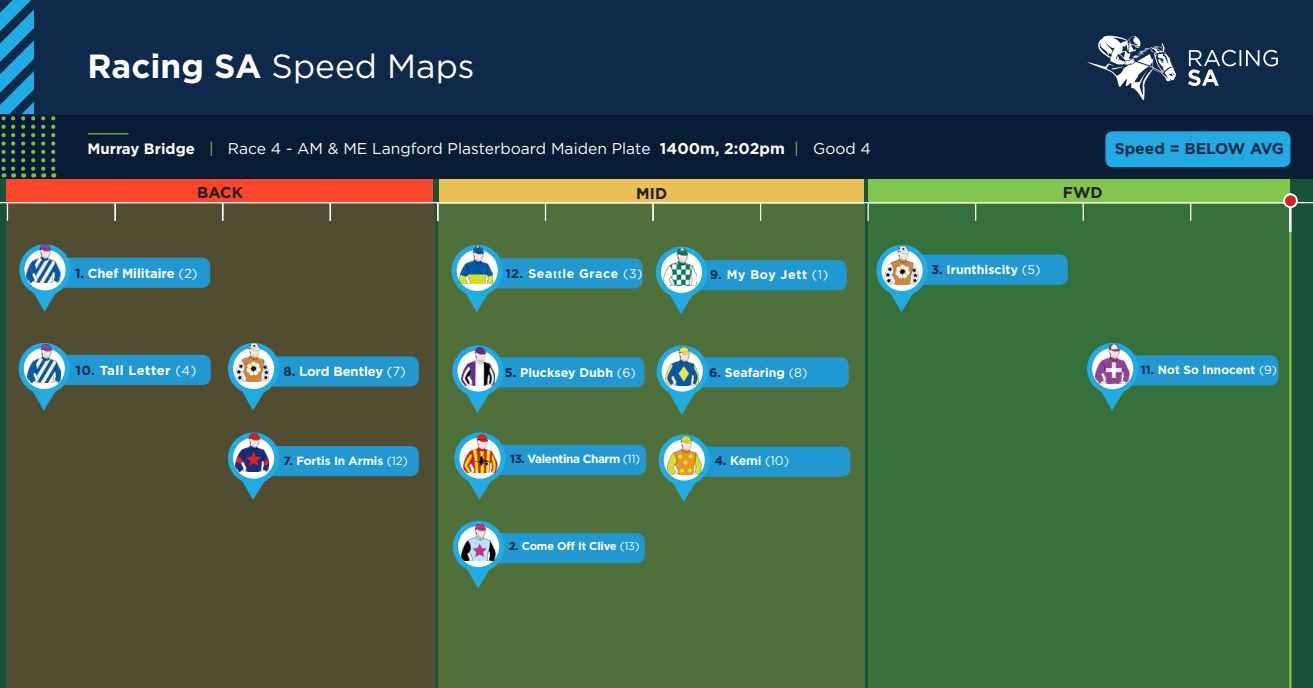
<style>
.page{position:relative;width:1313px;height:688px;background:#fff}
.page>*{position:absolute;margin:0;border:0;box-sizing:border-box;transform-origin:0 0}
.t1{font:33.5px "Gotham";color:#fff}
.t2{font:15.62px "Gotham";color:#fff}
.t3{font:700 15.62px "Gotham";color:#0e2949}
.t4{font:700 15.62px "Gotham";color:#221f20}
.t5{font:700 13.12px "Gotham";letter-spacing:-.01em;color:#fff}
.t6{font:700 13.12px "Gotham";letter-spacing:.03em;color:#fff}
.t7{font:700 12.5px "Gotham";color:#fff}
.t8{font:700 12.5px "Gotham";letter-spacing:.04em;color:#fff}
.t9{font:700 11.88px "Gotham";letter-spacing:-.01em;color:#fff}
.t10{font:700 11.88px "Gotham";letter-spacing:-.04em;color:#fff}
.t11{font:700 11.25px "Gotham";letter-spacing:-.02em;color:#fff}
.s1{font-weight:700}
.s2{font-weight:700;font-size:15px}
.s3{color:#7ac143}
.s4{color:#0e2949}
.s5{font-weight:400}
.s6{font-family:"Minion Pro"}
</style>
<div class="page">
<div style="left:0;top:149px;width:1312px;height:539px;background:#175239"></div>
<div style="left:868px;top:179px;width:422px;height:25px;background:#82c650"></div>
<div style="left:439px;top:179px;width:424px;height:24px;background:#eabf57"></div>
<div style="left:6px;top:179px;width:427px;height:25px;background:#fc462b"></div>
<div style="left:6px;top:203px;width:429px;height:485px;background:#514d33"></div>
<div style="left:438px;top:203px;width:426px;height:485px;background:#4f703b"></div>
<div style="left:868px;top:200px;width:422px;height:488px;background:#35713a"></div>
<div style="left:0;top:0;width:1312px;height:178px;background:#0e2949"></div>
<hr style="left:0;top:202px;width:1312px;height:1px;background:#fff">
<div style="left:0;top:115px;width:1312px;height:63px;background:#091c36"></div>
<svg style="left:545px;top:203px;width:1px;height:18px"></svg>
<hr style="left:88px;top:133px;width:41px;height:1px;background:#7ac143">
<svg style="left:1188px;top:50px;width:89px;height:36px"></svg>
<svg style="left:1087px;top:36px;width:88px;height:64px"></svg>
<svg style="left:652px;top:203px;width:1px;height:18px"></svg>
<svg style="left:760px;top:203px;width:1px;height:18px"></svg>
<svg style="left:867px;top:203px;width:1px;height:18px"></svg>
<svg style="left:975px;top:203px;width:1px;height:18px"></svg>
<svg style="left:1082px;top:203px;width:1px;height:18px"></svg>
<svg style="left:1190px;top:203px;width:1px;height:18px"></svg>
<svg style="left:41px;top:116px;width:4px;height:61px"></svg>
<svg style="left:51px;top:116px;width:4px;height:61px"></svg>
<svg style="left:0;top:0;width:35px;height:177px"></svg>
<hr style="left:1289px;top:231px;width:2px;height:457px;background:#7ac143">
<hr style="left:1289px;top:193px;width:2px;height:39px;background:#fff">
<div style="left:1284px;top:194px;width:12px;height:13px;background:#d2222a;border-radius:50%"></div>
<div style="left:1283px;top:193px;width:14px;height:15px;border:2px solid #fff;border-radius:50%"></div>
<svg style="left:656px;top:345px;width:192px;height:69px"></svg>
<img style="left:665px;top:347px;width:34px;height:38px">
<svg style="left:658px;top:434px;width:192px;height:67px"></svg>
<img style="left:667px;top:436px;width:34px;height:38px">
<svg style="left:1087px;top:343px;width:191px;height:67px"></svg>
<img style="left:1095px;top:345px;width:34px;height:38px">
<svg style="left:7px;top:203px;width:1px;height:18px"></svg>
<svg style="left:114px;top:203px;width:2px;height:18px"></svg>
<svg style="left:222px;top:203px;width:1px;height:18px"></svg>
<svg style="left:329px;top:203px;width:2px;height:18px"></svg>
<svg style="left:437px;top:203px;width:1px;height:18px"></svg>
<svg style="left:228px;top:343px;width:191px;height:67px;background:#40727d"></svg>
<img style="left:235px;top:343px;width:34px;height:38px">
<div style="left:1105px;top:131px;width:185px;height:36px;background:#22abe3;border-radius:8px"></div>
<svg style="left:19px;top:343px;width:192px;height:67px;background:#3f727c"></svg>
<img style="left:27px;top:345px;width:34px;height:38px">
<svg style="left:656px;top:246px;width:190px;height:68px"></svg>
<img style="left:663px;top:247px;width:34px;height:38px">
<svg style="left:876px;top:245px;width:191px;height:67px"></svg>
<img style="left:884px;top:246px;width:34px;height:38px">
<svg style="left:452px;top:345px;width:192px;height:68px"></svg>
<img style="left:461px;top:347px;width:33px;height:38px">
<svg style="left:454px;top:432px;width:192px;height:68px"></svg>
<img style="left:463px;top:434px;width:34px;height:38px">
<svg style="left:451px;top:249px;width:191px;height:63px"></svg>
<img style="left:459px;top:245px;width:33px;height:38px">
<svg style="left:453px;top:520px;width:191px;height:68px"></svg>
<img style="left:462px;top:522px;width:34px;height:38px">
<svg style="left:228px;top:432px;width:191px;height:68px;background:#40717b"></svg>
<img style="left:235px;top:433px;width:34px;height:38px">
<svg style="left:19px;top:244px;width:191px;height:67px;background:#40727d"></svg>
<img style="left:27px;top:245px;width:33px;height:38px">
<p class="t1" style="left:87px;top:45px;width:389px"><span class="s1">Racing SA</span> Speed Maps</p>
<p class="t2" style="left:87px;top:139px;width:785px"><span class="s2">Murray Bridge</span> <span class="s3">|</span> Race 4 - AM &amp; ME Langford Plasterboard Maiden Plate <span class="s1">1400m, 2:02pm</span> <span class="s3">|</span> Good 4</p>
<p class="t4" style="left:197px;top:182px;width:47px">BACK</p>
<p class="t4" style="left:636px;top:183px;width:33px">MID</p>
<p class="t4" style="left:1062px;top:182px;width:41px">FWD</p>
<p class="t3" style="left:1114px;top:138px;width:171px">Speed = BELOW AVG</p>
<p class="t5" style="left:75px;top:264px;width:124px"><span class="s4">1.</span> Chef Militaire <span class="s5">(2)</span></p>
<p class="t8" style="left:505px;top:265px;width:139px"><span class="s4">12.</span> Sea<span class="s6">tt</span>le Grace <span class="s5">(3)</span></p>
<p class="t8" style="left:710px;top:266px;width:120px"><span class="s4">9.</span> My Boy Jett <span class="s5">(1)</span></p>
<p class="t7" style="left:931px;top:261px;width:110px"><span class="s4">3.</span> Irunthiscity <span class="s5">(5)</span></p>
<p class="t6" style="left:76px;top:361px;width:122px"><span class="s4">10.</span> Tall Letter <span class="s5">(4)</span></p>
<p class="t5" style="left:283px;top:363px;width:124px"><span class="s4">8.</span> Lord Bentley <span class="s5">(7)</span></p>
<p class="t9" style="left:1140px;top:362px;width:138px"><span class="s4">11.</span> Not So Innocent <span class="s5">(9)</span></p>
<p class="t7" style="left:709px;top:364px;width:100px"><span class="s4">6.</span> Seafaring <span class="s5">(8)</span></p>
<p class="t7" style="left:505px;top:364px;width:132px"><span class="s4">5.</span> Plucksey Dubh <span class="s5">(6)</span></p>
<p class="t9" style="left:283px;top:453px;width:126px"><span class="s4">7.</span> Fortis In Armis <span class="s5">(12)</span></p>
<p class="t10" style="left:510px;top:450px;width:132px"><span class="s4">13.</span> Valentina Charm <span class="s5">(11)</span></p>
<p class="t11" style="left:509px;top:539px;width:132px"><span class="s4">2.</span> Come Off It Clive <span class="s5">(13)</span></p>
<p class="t7" style="left:714px;top:452px;width:76px"><span class="s4">4.</span> Kemi <span class="s5">(10)</span></p>
</div>
